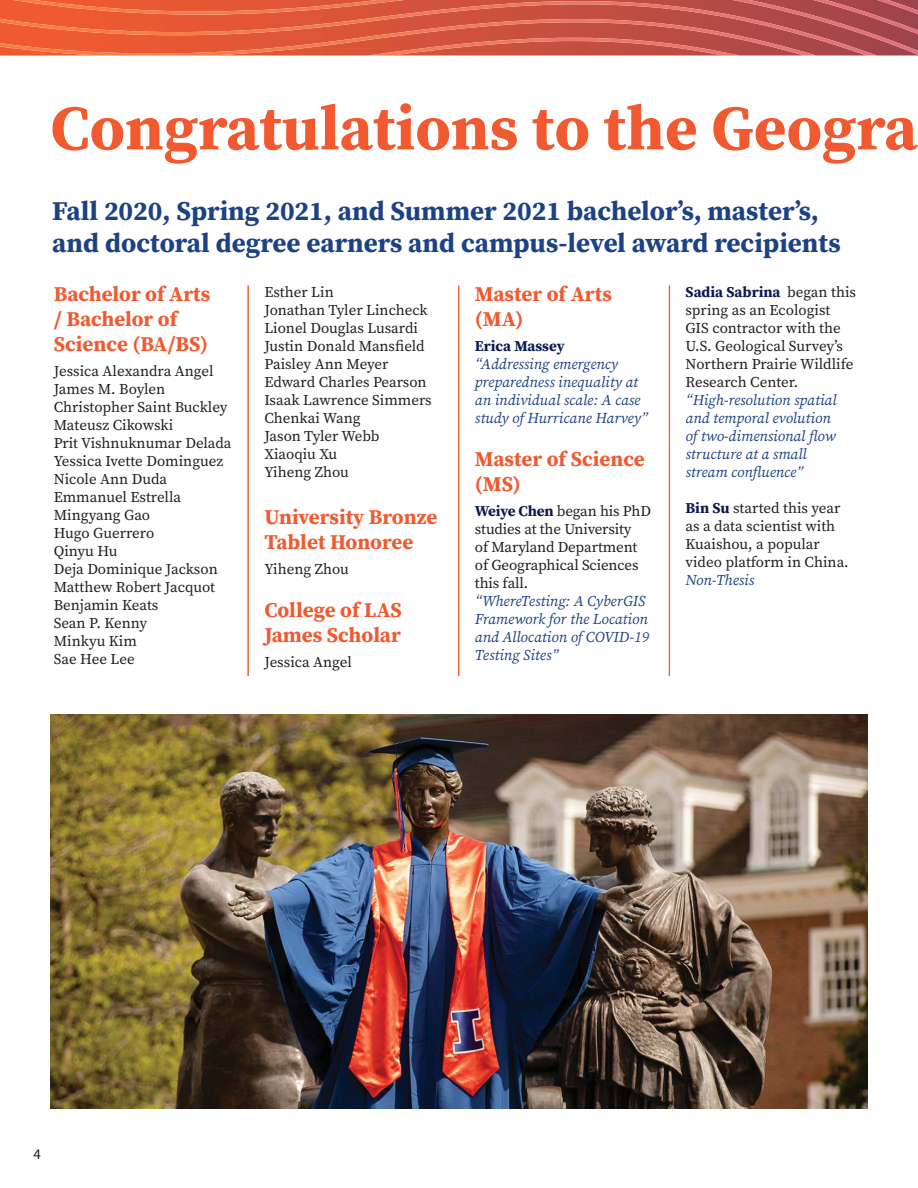
<style>
.page{position:relative;width:918px;height:1188px;background:#fff}
.page>*{position:absolute;margin:0;border:0;box-sizing:border-box;transform-origin:0 0}
.t1{font:700 63px "Source Serif Pro";color:#f15a30}
.t2{font:700 27px/32.4px "Source Serif Pro";color:#1c4285}
.t3{font:700 21px/25.2px "Source Serif Pro";color:#f15a30}
.t4{font:15px/18px "Source Serif Pro";color:#231f20}
.t5{font:italic 15px/18px "Source Serif Pro";color:#1c4285}
.t6{font:700 15px "Source Serif Pro";color:#0c1a54}
.t7{font:15px "Source Sans Pro";color:#231f20}
.s1{font-weight:700;color:#0c1a54}
</style>
<div class="page">
<hr style="left:248px;top:286px;width:1px;height:390px;background:#f15a30">
<hr style="left:458px;top:286px;width:1px;height:390px;background:#f15a30">
<hr style="left:669px;top:286px;width:1px;height:390px;background:#f15a30">
<img style="left:51px;top:714px;width:816px;height:394px">
<svg style="left:0;top:0;width:918px;height:56px;background:#d35c47"></svg>
<h1 class="t1" style="left:50px;top:101px;width:869px">Congratulations to the Geogra</h1>
<h2 class="t2" style="left:52px;top:196px;width:790px">Fall 2020, Spring 2021, and Summer 2021 bachelor’s, master’s, and doctoral degree earners and campus-level award recipients</h2>
<h3 class="t3" style="left:54px;top:282px;width:158px">Bachelor of Arts / Bachelor of<br>Science (BA/BS)</h3>
<p class="t4" style="left:54px;top:363px;width:179px">Jessica Alexandra Angel<br>James M. Boylen<br>Christopher Saint Buckley<br>Mateusz Cikowski<br>Prit Vishnuknumar Delada<br>Yessica Ivette Dominguez<br>Nicole Ann Duda<br>Emmanuel Estrella<br>Mingyang Gao<br>Hugo Guerrero<br>Qinyu Hu<br>Deja Dominique Jackson<br>Matthew Robert Jacquot<br>Benjamin Keats<br>Sean P. Kenny<br>Minkyu Kim<br>Sae Hee Lee</p>
<p class="t4" style="left:264px;top:284px;width:169px">Esther Lin<br>Jonathan Tyler Lincheck<br>Lionel Douglas Lusardi<br>Justin Donald Mansfield<br>Paisley Ann Meyer<br>Edward Charles Pearson<br>Isaak Lawrence Simmers<br>Chenkai Wang<br>Jason Tyler Webb<br>Xiaoqiu Xu<br>Yiheng Zhou</p>
<h3 class="t3" style="left:264px;top:505px;width:175px">University Bronze<br>Tablet Honoree</h3>
<p class="t4" style="left:264px;top:561px;width:86px">Yiheng Zhou</p>
<h3 class="t3" style="left:264px;top:598px;width:139px">College of LAS<br>James Scholar</h3>
<p class="t4" style="left:264px;top:654px;width:89px">Jessica Angel</p>
<h3 class="t3" style="left:475px;top:282px;width:138px">Master of Arts (MA)</h3>
<p class="t6" style="left:475px;top:339px;width:91px">Erica Massey</p>
<p class="t5" style="left:475px;top:356px;width:175px">“Addressing emergency preparedness inequality at an individual scale: A case study of Hurricane Harvey”</p>
<h3 class="t3" style="left:475px;top:447px;width:171px">Master of Science (MS)</h3>
<p class="t4" style="left:475px;top:503px;width:178px"><span class="s1">Weiye Chen</span> began his PhD studies at the University<br>of Maryland Department of Geographical Sciences this fall.</p>
<p class="t5" style="left:475px;top:593px;width:176px">“WhereTesting: A CyberGIS<br>Framework for the Location and Allocation of COVID-19<br>Testing Sites”</p>
<p class="t4" style="left:686px;top:284px;width:172px"><span class="s1">Sadia Sabrina</span> began this spring as an Ecologist<br>GIS contractor with the<br>U.S. Geological Survey’s<br>Northern Prairie Wildlife<br>Research Center.</p>
<p class="t5" style="left:686px;top:392px;width:153px">“High-resolution spatial and temporal evolution of two-dimensional flow structure at a small stream confluence”</p>
<p class="t4" style="left:686px;top:500px;width:165px"><span class="s1">Bin Su</span> started this year as a data scientist with<br>Kuaishou, a popular video platform in China.</p>
<p class="t5" style="left:686px;top:572px;width:70px">Non-Thesis</p>
<p class="t7" style="left:34px;top:1148px;width:9px">4</p>
</div>
